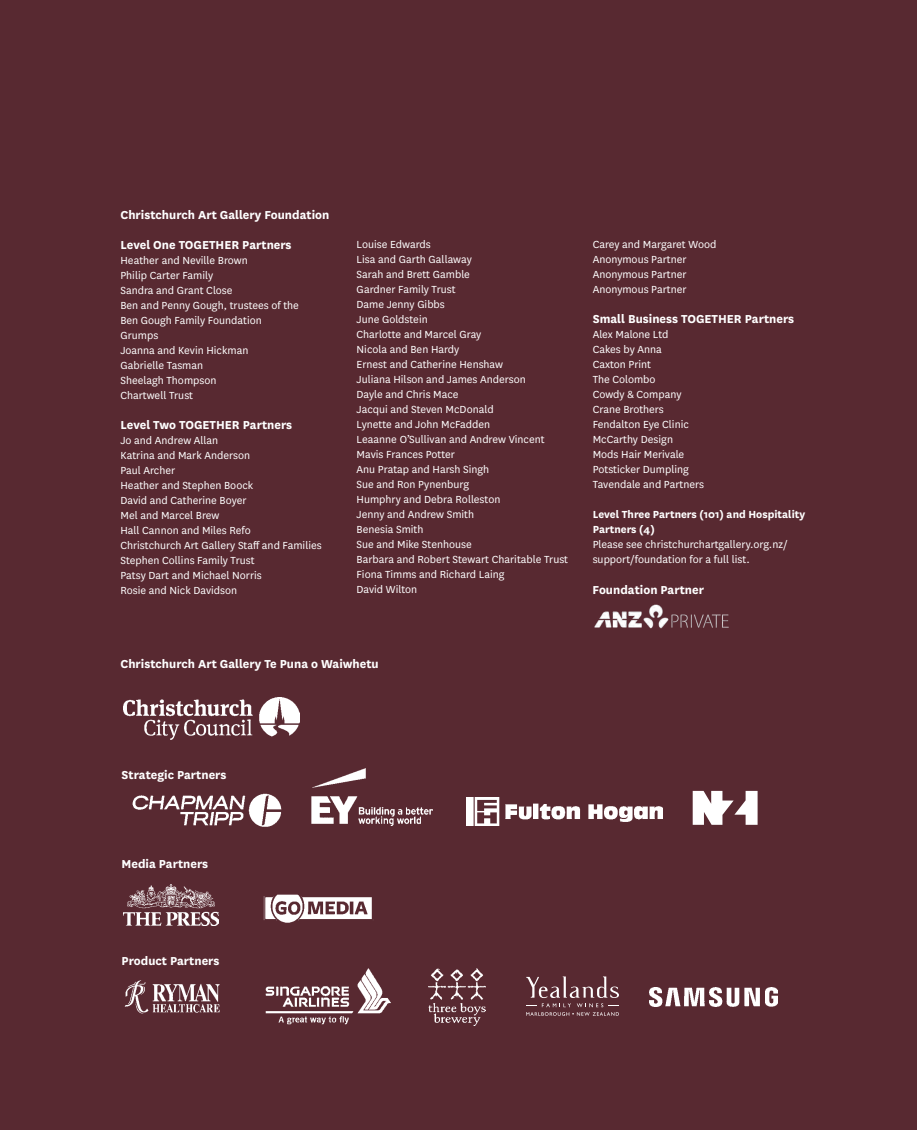
<style>
.page{position:relative;width:917px;height:1130px;background:#fff}
.page>*{position:absolute;margin:0;border:0;box-sizing:border-box;transform-origin:0 0}
.Imprint{font:700 13.5px "National";color:#fff}
.t1{font:12px/15px "National";color:#fff}
.t2{font:700 12px/15px "National";color:#fff}
</style>
<div class="page">
<div style="left:0;top:0;width:916px;height:1130px;background:#582931"></div>
<img style="left:594px;top:604px;width:135px;height:25px">
<img style="left:123px;top:885px;width:96px;height:40px">
<img style="left:132px;top:793px;width:150px;height:34px">
<img style="left:312px;top:768px;width:120px;height:57px">
<img style="left:466px;top:797px;width:196px;height:28px">
<img style="left:265px;top:968px;width:125px;height:56px">
<svg style="left:692px;top:791px;width:65px;height:34px"></svg>
<img style="left:263px;top:894px;width:109px;height:29px">
<img style="left:123px;top:697px;width:176px;height:43px">
<img style="left:649px;top:987px;width:128px;height:20px">
<img style="left:124px;top:980px;width:96px;height:34px">
<img style="left:428px;top:968px;width:57px;height:57px">
<svg style="left:526px;top:976px;width:93px;height:40px"></svg>
<p class="Imprint" style="left:120px;top:206px;width:210px">Christchurch Art Gallery Foundation</p>
<p class="Imprint" style="left:120px;top:236px;width:173px">Level One TOGETHER Partners</p>
<p class="t1" style="left:120px;top:253px;width:129px">Heather and Neville Brown</p>
<p class="t1" style="left:120px;top:268px;width:94px">Philip Carter Family</p>
<p class="t1" style="left:120px;top:283px;width:114px">Sandra and Grant Close</p>
<p class="t1" style="left:120px;top:298px;width:180px">Ben and Penny Gough, trustees of the</p>
<p class="t1" style="left:120px;top:313px;width:143px">Ben Gough Family Foundation</p>
<p class="t1" style="left:120px;top:328px;width:39px">Grumps</p>
<p class="t1" style="left:120px;top:343px;width:129px">Joanna and Kevin Hickman</p>
<p class="t1" style="left:120px;top:358px;width:84px">Gabrielle Tasman</p>
<p class="t1" style="left:120px;top:373px;width:97px">Sheelagh Thompson</p>
<p class="t1" style="left:120px;top:388px;width:74px">Chartwell Trust</p>
<p class="Imprint" style="left:120px;top:416px;width:173px">Level Two TOGETHER Partners</p>
<p class="t1" style="left:120px;top:433px;width:99px">Jo and Andrew Allan</p>
<p class="t1" style="left:120px;top:448px;width:131px">Katrina and Mark Anderson</p>
<p class="t1" style="left:120px;top:463px;width:56px">Paul Archer</p>
<p class="t1" style="left:120px;top:478px;width:134px">Heather and Stephen Boock</p>
<p class="t1" style="left:120px;top:493px;width:128px">David and Catherine Boyer</p>
<p class="t1" style="left:120px;top:508px;width:100px">Mel and Marcel Brew</p>
<p class="t1" style="left:120px;top:523px;width:132px">Hall Cannon and Miles Refo</p>
<p class="t1" style="left:120px;top:538px;width:203px">Christchurch Art Gallery Staff and Families</p>
<p class="t1" style="left:120px;top:553px;width:136px">Stephen Collins Family Trust</p>
<p class="t1" style="left:120px;top:568px;width:143px">Patsy Dart and Michael Norris</p>
<p class="t1" style="left:120px;top:583px;width:118px">Rosie and Nick Davidson</p>
<p class="t1" style="left:356px;top:236px;width:76px">Louise Edwards</p>
<p class="t1" style="left:356px;top:251px;width:117px">Lisa and Garth Gallaway</p>
<p class="t1" style="left:356px;top:266px;width:115px">Sarah and Brett Gamble</p>
<p class="t1" style="left:356px;top:281px;width:101px">Gardner Family Trust</p>
<p class="t1" style="left:356px;top:296px;width:90px">Dame Jenny Gibbs</p>
<p class="t1" style="left:356px;top:311px;width:73px">June Goldstein</p>
<p class="t1" style="left:356px;top:326px;width:126px">Charlotte and Marcel Gray</p>
<p class="t1" style="left:356px;top:341px;width:104px">Nicola and Ben Hardy</p>
<p class="t1" style="left:356px;top:356px;width:148px">Ernest and Catherine Henshaw</p>
<p class="t1" style="left:356px;top:371px;width:171px">Juliana Hilson and James Anderson</p>
<p class="t1" style="left:356px;top:386px;width:104px">Dayle and Chris Mace</p>
<p class="t1" style="left:356px;top:401px;width:139px">Jacqui and Steven McDonald</p>
<p class="t1" style="left:356px;top:416px;width:135px">Lynette and John McFadden</p>
<p class="t1" style="left:356px;top:431px;width:189px">Leaanne O’Sullivan and Andrew Vincent</p>
<p class="t1" style="left:356px;top:446px;width:100px">Mavis Frances Potter</p>
<p class="t1" style="left:356px;top:461px;width:134px">Anu Pratap and Harsh Singh</p>
<p class="t1" style="left:356px;top:476px;width:114px">Sue and Ron Pynenburg</p>
<p class="t1" style="left:356px;top:491px;width:145px">Humphry and Debra Rolleston</p>
<p class="t1" style="left:356px;top:506px;width:119px">Jenny and Andrew Smith</p>
<p class="t1" style="left:356px;top:521px;width:68px">Benesia Smith</p>
<p class="t1" style="left:356px;top:536px;width:117px">Sue and Mike Stenhouse</p>
<p class="t1" style="left:356px;top:551px;width:213px">Barbara and Robert Stewart Charitable Trust</p>
<p class="t1" style="left:356px;top:566px;width:149px">Fiona Timms and Richard Laing</p>
<p class="t1" style="left:356px;top:581px;width:62px">David Wilton</p>
<p class="t1" style="left:592px;top:236px;width:125px">Carey and Margaret Wood</p>
<p class="t1" style="left:592px;top:251px;width:95px">Anonymous Partner</p>
<p class="t1" style="left:592px;top:266px;width:95px">Anonymous Partner</p>
<p class="t1" style="left:592px;top:281px;width:95px">Anonymous Partner</p>
<p class="Imprint" style="left:592px;top:309px;width:203px">Small Business TOGETHER Partners</p>
<p class="t1" style="left:592px;top:326px;width:77px">Alex Malone Ltd</p>
<p class="t1" style="left:592px;top:341px;width:71px">Cakes by Anna</p>
<p class="t1" style="left:592px;top:356px;width:60px">Caxton Print</p>
<p class="t1" style="left:592px;top:371px;width:64px">The Colombo</p>
<p class="t1" style="left:592px;top:386px;width:90px">Cowdy &amp; Company</p>
<p class="t1" style="left:592px;top:401px;width:73px">Crane Brothers</p>
<p class="t1" style="left:592px;top:416px;width:98px">Fendalton Eye Clinic</p>
<p class="t1" style="left:592px;top:431px;width:82px">McCarthy Design</p>
<p class="t1" style="left:592px;top:446px;width:93px">Mods Hair Merivale</p>
<p class="t1" style="left:592px;top:461px;width:98px">Potsticker Dumpling</p>
<p class="t1" style="left:592px;top:476px;width:113px">Tavendale and Partners</p>
<p class="t2" style="left:592px;top:506px;width:214px">Level Three Partners (101) and Hospitality<br>Partners (4)</p>
<p class="t1" style="left:592px;top:536px;width:196px">Please see christchurchartgallery.org.nz/ support/foundation for a full list.</p>
<p class="Imprint" style="left:592px;top:580px;width:113px">Foundation Partner</p>
<p class="Imprint" style="left:120px;top:654px;width:260px">Christchurch Art Gallery Te Puna o Waiwhetu</p>
<p class="Imprint" style="left:121px;top:765px;width:106px">Strategic Partners</p>
<p class="Imprint" style="left:121px;top:855px;width:88px">Media Partners</p>
<p class="Imprint" style="left:121px;top:951px;width:99px">Product Partners</p>
</div>
